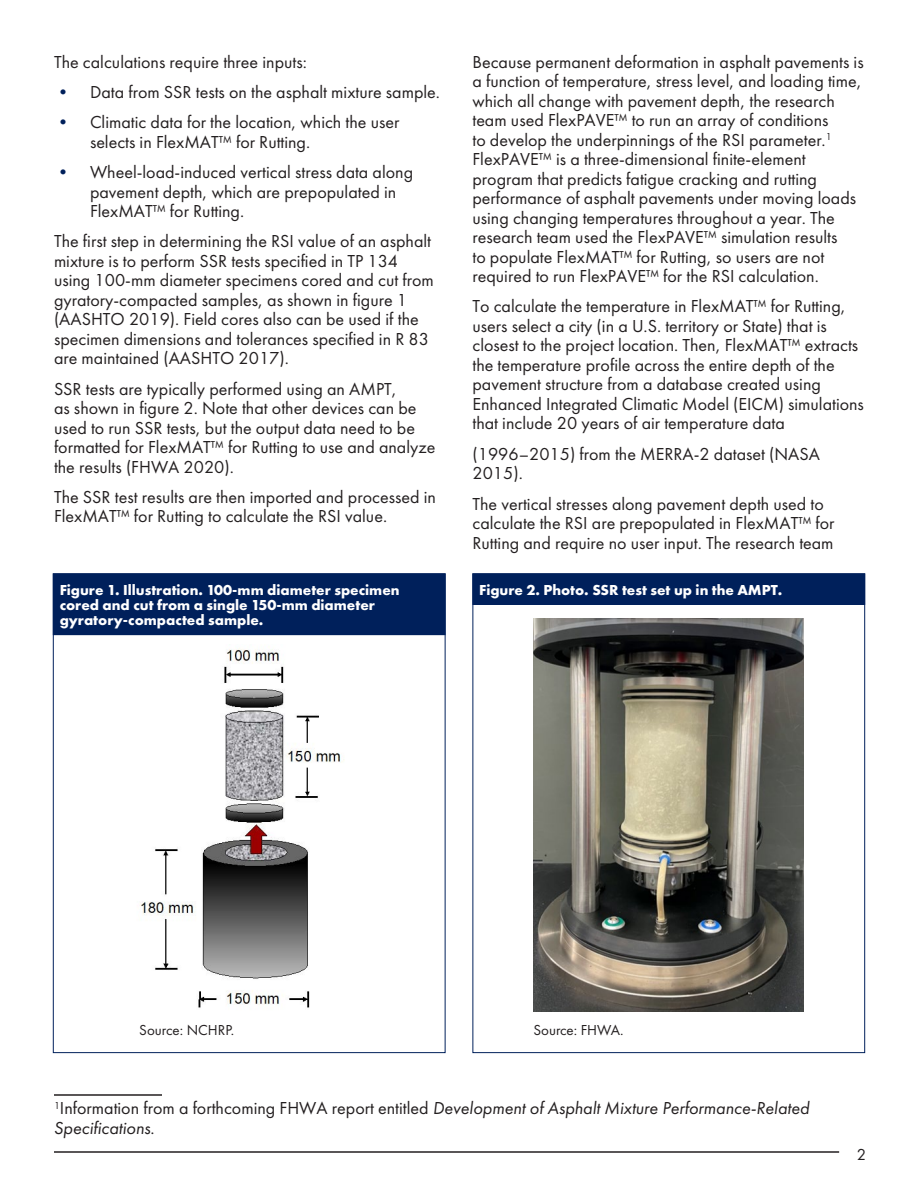
<style>
.page{position:relative;width:918px;height:1188px;background:#fff}
.page>*{position:absolute;margin:0;border:0;box-sizing:border-box;transform-origin:0 0}
.t1{font:18px/19.5px "Futura PT";color:#231f20}
.t2{font:italic 18px/19.5px "Futura PT";color:#231f20}
.t3{font:16.5px "Futura PT";color:#231f20}
.t4{font:700 15px/15px "Futura PT";color:#fff}
.t5{font:15px "Futura PT";color:#231f20}
.s1{color:#00205b}
.s2{font-style:normal}
</style>
<div class="page">
<hr style="left:54px;top:1151px;width:785px;height:2px;background:#231f20">
<hr style="left:54px;top:1094px;width:108px;height:2px;background:#231f20">
<div style="left:53px;top:574px;width:392px;height:61px;background:#00205b"></div>
<img style="left:140px;top:648px;width:204px;height:360px">
<div style="left:53px;top:573px;width:393px;height:62px;border:1px solid #00205b"></div>
<div style="left:473px;top:574px;width:392px;height:30px;background:#00205b"></div>
<img style="left:533px;top:618px;width:270px;height:393px">
<div style="left:472px;top:573px;width:393px;height:32px;border:1px solid #00205b"></div>
<p class="t1" style="left:54px;top:52px;width:254px">The calculations require three inputs:</p>
<p class="t1" style="left:54px;top:82px;width:388px"><span class="s1">•</span> Data from SSR tests on the asphalt mixture sample.</p>
<p class="t1" style="left:90px;top:112px;width:311px;text-indent:-36px"><span class="s1">•</span> Climatic data for the location, which the user selects in FlexMAT™ for Rutting.</p>
<p class="t1" style="left:90px;top:162px;width:325px;text-indent:-36px"><span class="s1">•</span> Wheel-load-induced vertical stress data along pavement depth, which are prepopulated in<br>FlexMAT™ for Rutting.</p>
<p class="t1" style="left:54px;top:232px;width:381px">The first step in determining the RSI value of an asphalt mixture is to perform SSR tests specified in TP 134 using 100-mm diameter specimens cored and cut from gyratory-compacted samples, as shown in figure 1 (AASHTO 2019). Field cores also can be used if the specimen dimensions and tolerances specified in R 83 are maintained (AASHTO 2017).</p>
<p class="t1" style="left:54px;top:379px;width:383px">SSR tests are typically performed using an AMPT,<br>as shown in figure 2. Note that other devices can be used to run SSR tests, but the output data need to be formatted for FlexMAT™ for Rutting to use and analyze the results (FHWA 2020).</p>
<p class="t1" style="left:54px;top:487px;width:383px">The SSR test results are then imported and processed in<br>FlexMAT™ for Rutting to calculate the RSI value.</p>
<p class="t4" style="left:60px;top:582px;width:341px">Figure 1. Illustration. 100-mm diameter specimen cored and cut from a single 150-mm diameter gyratory-compacted sample.</p>
<p class="t1" style="left:472px;top:52px;width:393px">Because permanent deformation in asphalt pavements is a function of temperature, stress level, and loading time, which all change with pavement depth, the research team used FlexPAVE™ to run an array of conditions<br>to develop the underpinnings of the RSI parameter.<sup>1</sup></p>
<p class="t1" style="left:472px;top:149px;width:385px">FlexPAVE™ is a three-dimensional finite-element program that predicts fatigue cracking and rutting performance of asphalt pavements under moving loads using changing temperatures throughout a year. The research team used the FlexPAVE™ simulation results<br>to populate FlexMAT™ for Rutting, so users are not required to run FlexPAVE™ for the RSI calculation.</p>
<p class="t1" style="left:472px;top:297px;width:393px">To calculate the temperature in FlexMAT™ for Rutting, users select a city (in a U.S. territory or State) that is closest to the project location. Then, FlexMAT™ extracts the temperature profile across the entire depth of the pavement structure from a database created using Enhanced Integrated Climatic Model (EICM) simulations that include 20 years of air temperature data</p>
<p class="t1" style="left:472px;top:444px;width:349px">(1996–2015) from the MERRA-2 dataset (NASA<br>2015).</p>
<p class="t1" style="left:472px;top:494px;width:364px">The vertical stresses along pavement depth used to calculate the RSI are prepopulated in FlexMAT™ for<br>Rutting and require no user input. The research team</p>
<p class="t4" style="left:479px;top:582px;width:305px">Figure 2. Photo. SSR test set up in the AMPT.</p>
<p class="t5" style="left:139px;top:1021px;width:96px">Source: NCHRP.</p>
<p class="t5" style="left:533px;top:1021px;width:92px">Source: FHWA.</p>
<p class="t2" style="left:54px;top:1099px;width:757px"><sup>1</sup><span class="s2">Information from a forthcoming FHWA report entitled</span> Development of Asphalt Mixture Performance-Related<br>Specifications<span class="s2">.</span></p>
<p class="t3" style="left:857px;top:1145px;width:11px">2</p>
</div>
